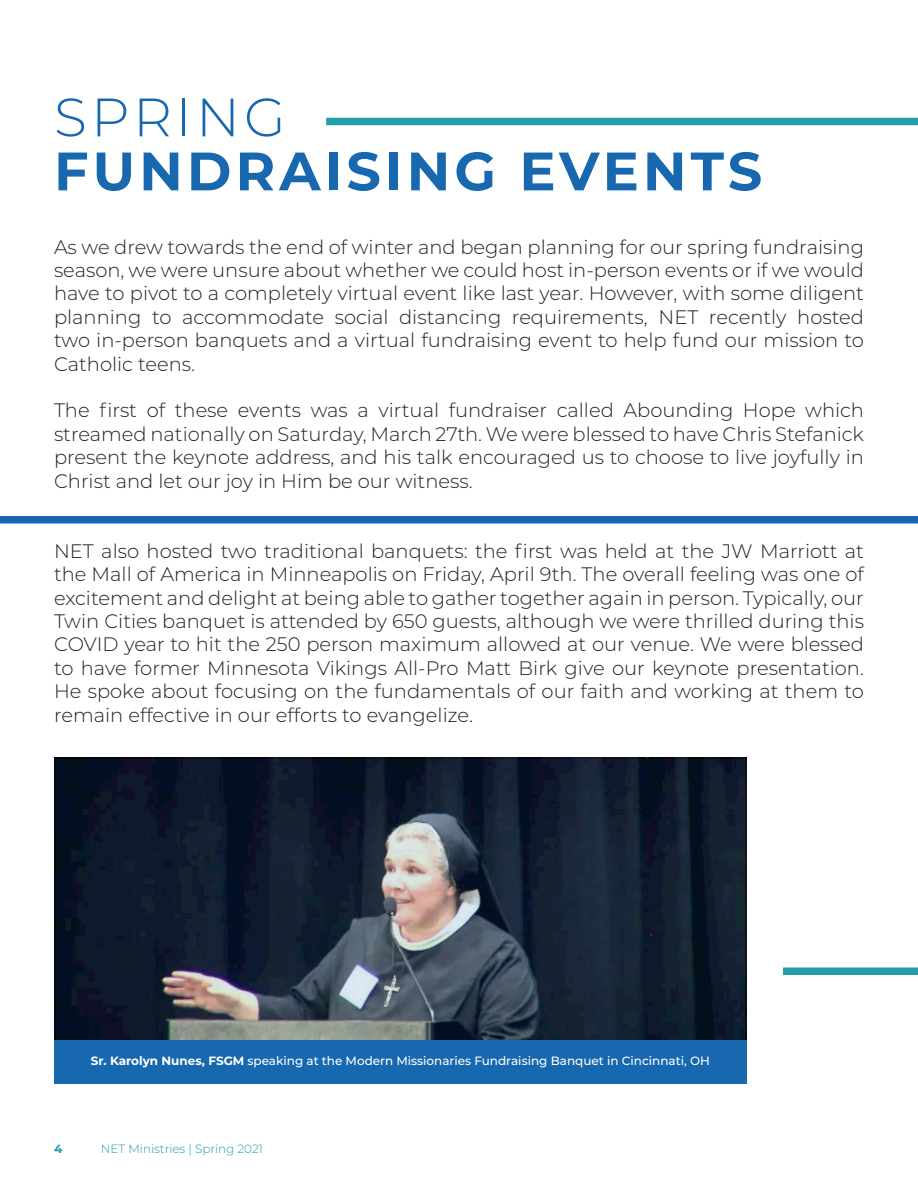
<style>
.page{position:relative;width:918px;height:1188px;background:#fff}
.page>*{position:absolute;margin:0;border:0;box-sizing:border-box;transform-origin:0 0}
.t1{font:700 54px "Montserrat";letter-spacing:.075em;color:#1868af}
.t2{font:300 54px "Montserrat";letter-spacing:.075em;color:#1868af}
.t3{font:300 19.5px/23.4px "Montserrat";color:#231f20;text-align:justify}
.t4{font:500 12px "Montserrat";color:#fff}
.t5{font:300 12px "Montserrat";color:#209da6}
.t6{font:700 12px "Montserrat";color:#209da6}
.s1{font-weight:700}
</style>
<div class="page">
<svg style="left:57px;top:761px;width:687px;height:278px;fill:#152232"></svg>
<div style="left:54px;top:758px;width:693px;height:284px;border:2px solid #231f20"></div>
<div style="left:0;top:516px;width:918px;height:8px;background:#1868b1"></div>
<div style="left:783px;top:968px;width:135px;height:7px;background:#249ea6"></div>
<div style="left:326px;top:118px;width:592px;height:7px;background:#249ea6"></div>
<div style="left:54px;top:1041px;width:693px;height:43px;background:#1768af"></div>
<h1 class="t2" style="left:54px;top:81px;width:233px">SPRING</h1>
<h1 class="t1" style="left:54px;top:132px;width:710px">FUNDRAISING EVENTS</h1>
<p class="t3" style="left:54px;top:234px;width:812px">As we drew towards the end of winter and began planning for our spring fundraising season, we were unsure about whether we could host in-person events or if we would have to pivot to a completely virtual event like last year. However, with some diligent planning to accommodate social distancing requirements, NET recently hosted two in-person banquets and a virtual fundraising event to help fund our mission to Catholic teens.</p>
<p class="t3" style="left:54px;top:398px;width:812px">The first of these events was a virtual fundraiser called Abounding Hope which streamed nationally on Saturday, March 27th. We were blessed to have Chris Stefanick present the keynote address, and his talk encouraged us to choose to live joyfully in Christ and let our joy in Him be our witness.</p>
<p class="t3" style="left:54px;top:538px;width:812px">NET also hosted two traditional banquets: the first was held at the JW Marriott at the Mall of America in Minneapolis on Friday, April 9th. The overall feeling was one of excitement and delight at being able to gather together again in person. Typically, our Twin Cities banquet is attended by 650 guests, although we were thrilled during this COVID year to hit the 250 person maximum allowed at our venue. We were blessed to have former Minnesota Vikings All-Pro Matt Birk give our keynote presentation.<br>He spoke about focusing on the fundamentals of our faith and working at them to remain effective in our efforts to evangelize.</p>
<p class="t4" style="left:91px;top:1052px;width:621px"><span class="s1">Sr. Karolyn Nunes, FSGM</span> speaking at the Modern Missionaries Fundraising Banquet in Cincinnati, OH</p>
<p class="t6" style="left:54px;top:1140px;width:10px">4</p>
<p class="t5" style="left:101px;top:1141px;width:164px">NET Ministries | Spring 2021</p>
</div>
